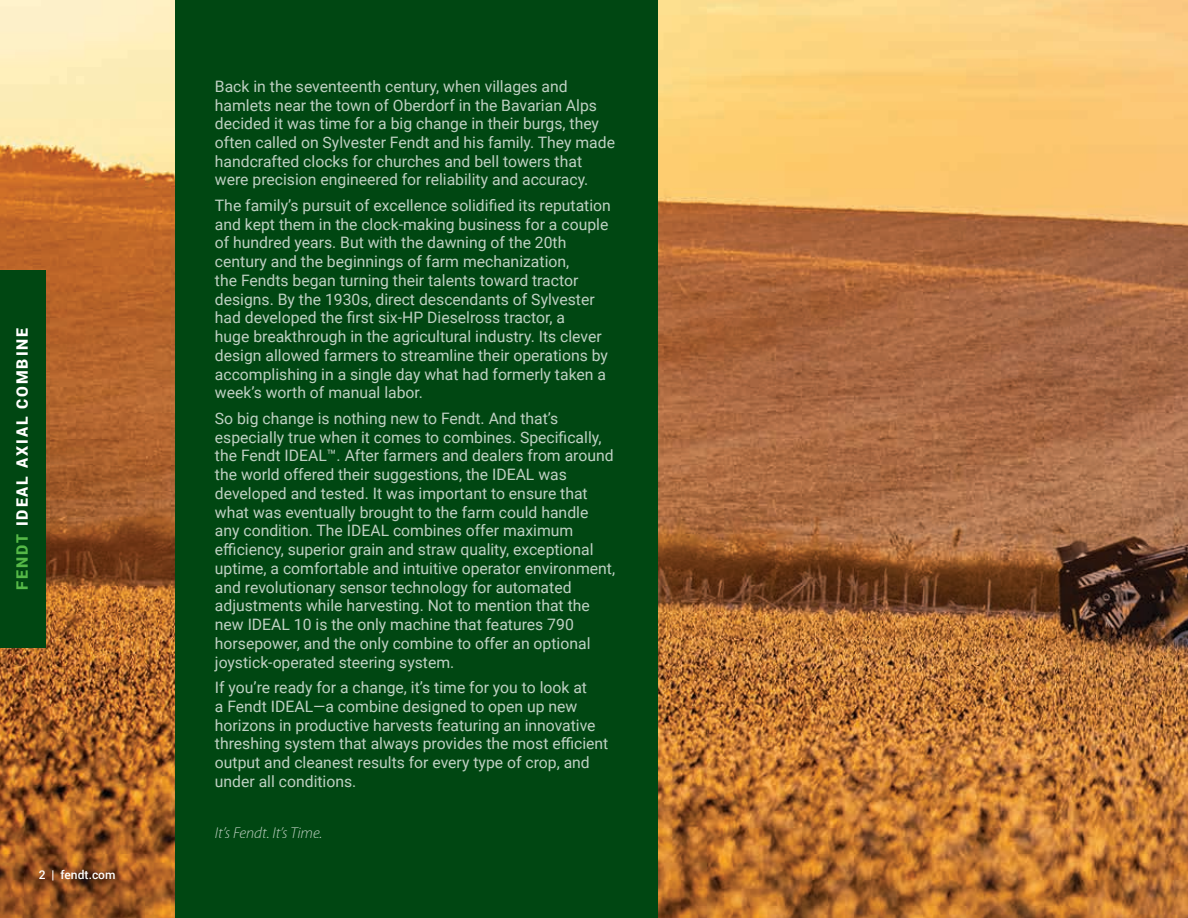
<style>
.page{position:relative;width:1188px;height:918px;background:#fff}
.page>*{position:absolute;margin:0;border:0;box-sizing:border-box;transform-origin:0 0}
.t1{font:15.75px/18.8px "Roboto";color:#fff}
.t2{font:900 15.75px "Roboto";letter-spacing:.125em;color:#fff}
.t3{font:italic 300 15.75px "Myriad Pro";color:#fff}
.t4{font:500 12px "Roboto";color:#fff}
.s1{color:#55b947}
</style>
<div class="page">
<img style="left:0;top:0;width:1188px;height:918px">
<div style="left:176px;top:0;width:482px;height:918px;background:#004712"></div>
<div style="left:0;top:270px;width:45px;height:378px;background:#004712"></div>
<p class="t2" style="left:11px;top:590px;width:264px;rotate:-90deg"><span class="s1">FENDT</span> IDEAL AXIAL COMBINE</p>
<p class="t4" style="left:39px;top:866px;width:78px">2 | fendt.com</p>
<p class="t1" style="left:215px;top:76px;width:402px">Back in the seventeenth century, when villages and hamlets near the town of Oberdorf in the Bavarian Alps decided it was time for a big change in their burgs, they often called on Sylvester Fendt and his family. They made handcrafted clocks for churches and bell towers that were precision engineered for reliability and accuracy.</p>
<p class="t1" style="left:215px;top:195px;width:397px">The family’s pursuit of excellence solidified its reputation and kept them in the clock-making business for a couple of hundred years. But with the dawning of the 20th century and the beginnings of farm mechanization,<br>the Fendts began turning their talents toward tractor designs. By the 1930s, direct descendants of Sylvester had developed the first six-HP Dieselross tractor, a<br>huge breakthrough in the agricultural industry. Its clever design allowed farmers to streamline their operations by accomplishing in a single day what had formerly taken a week’s worth of manual labor.</p>
<p class="t1" style="left:215px;top:408px;width:402px">So big change is nothing new to Fendt. And that’s especially true when it comes to combines. Specifically, the Fendt IDEAL™. After farmers and dealers from around the world offered their suggestions, the IDEAL was developed and tested. It was important to ensure that what was eventually brought to the farm could handle any condition. The IDEAL combines offer maximum efficiency, superior grain and straw quality, exceptional uptime, a comfortable and intuitive operator environment, and revolutionary sensor technology for automated adjustments while harvesting. Not to mention that the new IDEAL 10 is the only machine that features 790 horsepower, and the only combine to offer an optional joystick-operated steering system.</p>
<p class="t1" style="left:215px;top:678px;width:395px">If you’re ready for a change, it’s time for you to look at<br>a Fendt IDEAL—a combine designed to open up new horizons in productive harvests featuring an innovative threshing system that always provides the most efficient output and cleanest results for every type of crop, and under all conditions.</p>
<p class="t3" style="left:215px;top:824px;width:109px">It’s Fendt. It’s Time.</p>
</div>
